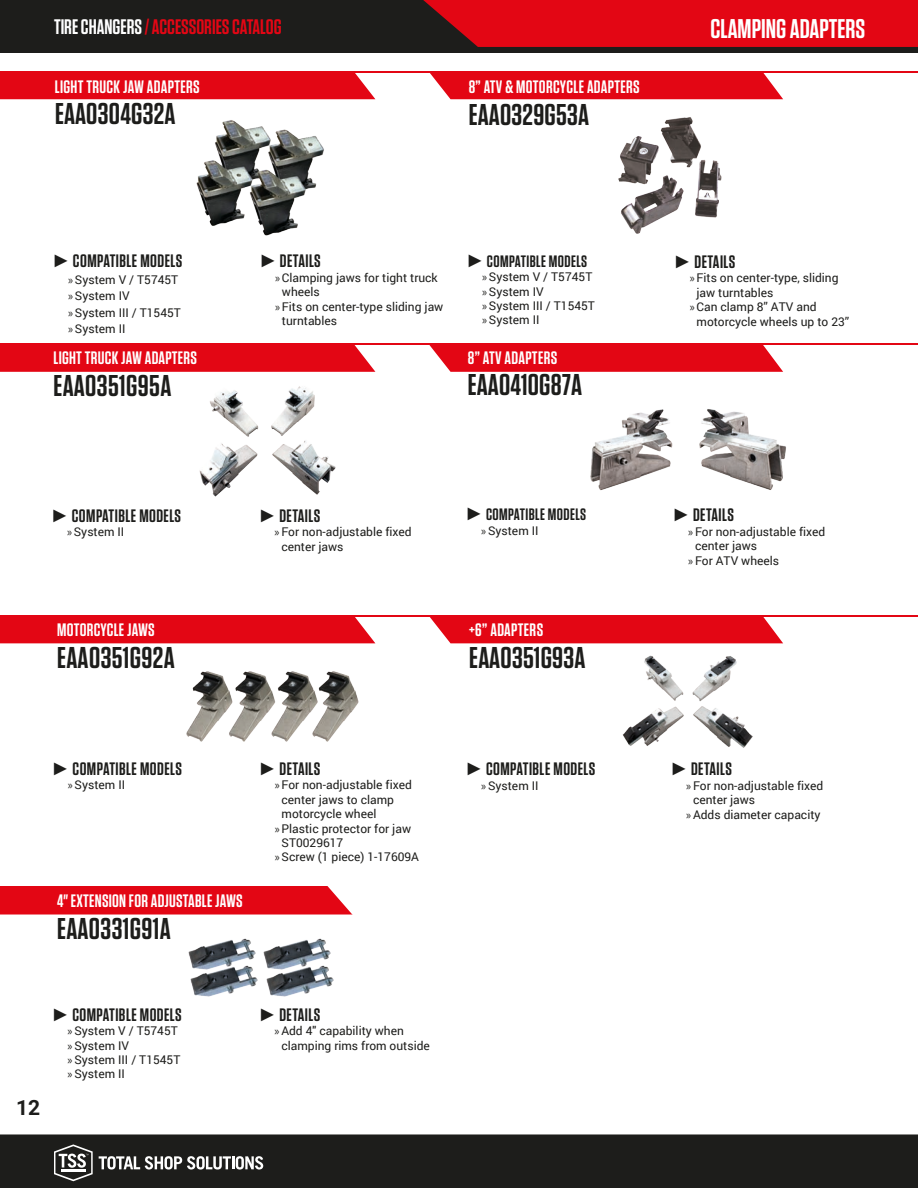
<style>
.page{position:relative;width:918px;height:1188px;background:#fff}
.page>*{position:absolute;margin:0;border:0;box-sizing:border-box;transform-origin:0 0}
.t1{font:600 30px "Tungsten";letter-spacing:.01em;color:#1d1d1b}
.section_name{font:600 27px "Tungsten";color:#fff}
.t2{font:600 21px "Tungsten";color:#e30614}
.t3{font:700 21px "Roboto";color:#1d1d1b}
.t4{font:600 18px "Tungsten";letter-spacing:.025em;color:#1d1d1b}
.Accessory_Name_red_b{font:600 18px "Tungsten";letter-spacing:.015em;color:#fff}
.t5{font:600 16.5px "Tungsten";letter-spacing:.025em;color:#1d1d1b}
.t6{font:12px/14.4px "Roboto";color:#1d1d1b}
.s1{color:#fff}
.s2{font-family:"Arial Narrow";font-weight:400}
.s3{font-family:"Myriad Pro"}
.s4{font-family:"Arial Narrow";font-weight:400;font-size:18px}
</style>
<div class="page">
<div style="left:0;top:1134px;width:918px;height:54px;background:#1d1d1b"></div>
<div style="left:0;top:0;width:918px;height:53px;background:#1d1d1b"></div>
<svg style="left:423px;top:0;width:495px;height:47px;background:#d60714"></svg>
<hr style="left:0;top:71px;width:918px;height:1px;background:#e30614">
<div style="left:0;top:72px;width:375px;height:27px;background:#e30614"></div>
<div style="left:429px;top:72px;width:354px;height:27px;background:#e30614"></div>
<hr style="left:0;top:344px;width:918px;height:1px;background:#e30614">
<div style="left:0;top:345px;width:375px;height:27px;background:#e30614"></div>
<svg style="left:429px;top:345px;width:354px;height:27px;background:#e41623"></svg>
<hr style="left:0;top:615px;width:918px;height:1px;background:#e30614">
<div style="left:0;top:616px;width:375px;height:27px;background:#e30614"></div>
<div style="left:429px;top:616px;width:354px;height:27px;background:#e30614"></div>
<svg style="left:99px;top:1156px;width:164px;height:14px"></svg>
<svg style="left:54px;top:1144px;width:39px;height:37px"></svg>
<hr style="left:62px;top:1169px;width:24px;height:3px;background:#fff">
<img style="left:196px;top:120px;width:128px;height:116px">
<img style="left:622px;top:655px;width:131px;height:93px">
<img style="left:199px;top:386px;width:137px;height:111px">
<img style="left:186px;top:671px;width:173px;height:71px">
<img style="left:590px;top:409px;width:196px;height:82px">
<img style="left:618px;top:117px;width:104px;height:117px">
<img style="left:188px;top:938px;width:68px;height:24px">
<img style="left:190px;top:962px;width:68px;height:35px">
<img style="left:263px;top:938px;width:68px;height:24px">
<img style="left:266px;top:962px;width:68px;height:35px">
<svg style="left:0;top:886px;width:353px;height:29px;background:#e41320"></svg>
<h3 class="t2" style="left:54px;top:16px;width:229px"><span class="s1">TIRE CHANGERS</span> / ACCESSORIES CATALOG</h3>
<p class="Accessory_Name_red_b" style="left:55px;top:78px;width:146px">LIGHT TRUCK JAW ADAPTERS</p>
<p class="t1" style="left:55px;top:98px;width:122px">EAA0304G32A</p>
<p class="Accessory_Name_red_b" style="left:469px;top:77px;width:173px">8” ATV &amp; MOTORCYCLE ADAPTERS</p>
<p class="t1" style="left:469px;top:99px;width:122px">EAA0329G53A</p>
<p class="section_name" style="left:710px;top:14px;width:156px">CLAMPING ADAPTERS</p>
<p class="t4" style="left:55px;top:252px;width:129px"><span class="s2">►</span>COMPATIBLE MODELS</p>
<p class="t6" style="left:68px;top:272px;width:112px"><span class="s3">»</span>System V / T5745T</p>
<p class="t6" style="left:68px;top:288px;width:63px"><span class="s3">»</span>System IV</p>
<p class="t6" style="left:68px;top:305px;width:114px"><span class="s3">»</span>System III / T1545T</p>
<p class="t6" style="left:68px;top:321px;width:59px"><span class="s3">»</span>System II</p>
<p class="Accessory_Name_red_b" style="left:54px;top:348px;width:145px">LIGHT TRUCK JAW ADAPTERS</p>
<p class="t1" style="left:54px;top:370px;width:119px">EAA0351G95A</p>
<p class="t4" style="left:262px;top:252px;width:61px"><span class="s2">►</span>DETAILS</p>
<p class="t6" style="left:282px;top:270px;width:157px;text-indent:-7px"><span class="s3">»</span>Clamping jaws for tight truck wheels</p>
<p class="t6" style="left:282px;top:299px;width:163px;text-indent:-7px"><span class="s3">»</span>Fits on center-type sliding jaw turntables</p>
<p class="t5" style="left:469px;top:252px;width:120px"><span class="s4">►</span>COMPATIBLE MODELS</p>
<p class="t6" style="left:482px;top:269px;width:112px"><span class="s3">»</span>System V / T5745T</p>
<p class="t6" style="left:482px;top:284px;width:63px"><span class="s3">»</span>System IV</p>
<p class="t6" style="left:482px;top:298px;width:114px"><span class="s3">»</span>System III / T1545T</p>
<p class="t6" style="left:482px;top:312px;width:59px"><span class="s3">»</span>System II</p>
<p class="Accessory_Name_red_b" style="left:468px;top:348px;width:91px">8” ATV ADAPTERS</p>
<p class="t1" style="left:468px;top:369px;width:116px">EAA0410G87A</p>
<p class="t4" style="left:54px;top:506px;width:129px"><span class="s2">►</span>COMPATIBLE MODELS</p>
<p class="t6" style="left:67px;top:524px;width:59px"><span class="s3">»</span>System II</p>
<p class="Accessory_Name_red_b" style="left:57px;top:620px;width:99px">MOTORCYCLE JAWS</p>
<p class="t1" style="left:57px;top:641px;width:119px">EAA0351G92A</p>
<p class="t4" style="left:261px;top:506px;width:61px"><span class="s2">►</span>DETAILS</p>
<p class="t6" style="left:281px;top:524px;width:132px;text-indent:-7px"><span class="s3">»</span>For non-adjustable fixed center jaws</p>
<p class="t4" style="left:54px;top:759px;width:129px"><span class="s2">►</span>COMPATIBLE MODELS</p>
<p class="t6" style="left:68px;top:778px;width:59px"><span class="s3">»</span>System II</p>
<p class="Accessory_Name_red_b" style="left:57px;top:891px;width:187px">4" EXTENSION FOR ADJUSTABLE JAWS</p>
<p class="t1" style="left:57px;top:912px;width:115px">EAA0331G91A</p>
<p class="t4" style="left:261px;top:759px;width:61px"><span class="s2">►</span>DETAILS</p>
<p class="t6" style="left:282px;top:778px;width:132px;text-indent:-7px"><span class="s3">»</span>For non-adjustable fixed center jaws to clamp motorcycle wheel</p>
<p class="t6" style="left:282px;top:821px;width:131px;text-indent:-7px"><span class="s3">»</span>Plastic protector for jaw<br>ST0029617</p>
<p class="t6" style="left:275px;top:850px;width:146px"><span class="s3">»</span>Screw (1 piece) 1-17609A</p>
<h3 class="t3" style="left:16px;top:1093px;width:26px">12</h3>
<p class="t4" style="left:54px;top:1005px;width:129px"><span class="s2">►</span>COMPATIBLE MODELS</p>
<p class="t6" style="left:68px;top:1023px;width:112px"><span class="s3">»</span>System V / T5745T</p>
<p class="t6" style="left:68px;top:1038px;width:63px"><span class="s3">»</span>System IV</p>
<p class="t6" style="left:68px;top:1052px;width:114px"><span class="s3">»</span>System III / T1545T</p>
<p class="t6" style="left:68px;top:1066px;width:59px"><span class="s3">»</span>System II</p>
<p class="t4" style="left:261px;top:1005px;width:61px"><span class="s2">►</span>DETAILS</p>
<p class="t6" style="left:281px;top:1023px;width:150px;text-indent:-7px"><span class="s3">»</span>Add 4" capability when clamping rims from outside</p>
<p class="t5" style="left:468px;top:506px;width:120px"><span class="s4">►</span>COMPATIBLE MODELS</p>
<p class="t6" style="left:481px;top:523px;width:59px"><span class="s3">»</span>System II</p>
<p class="Accessory_Name_red_b" style="left:469px;top:620px;width:75px">+6” ADAPTERS</p>
<p class="t1" style="left:469px;top:641px;width:118px">EAA0351G93A</p>
<p class="t4" style="left:468px;top:760px;width:129px"><span class="s2">►</span>COMPATIBLE MODELS</p>
<p class="t6" style="left:481px;top:778px;width:59px"><span class="s3">»</span>System II</p>
<p class="t4" style="left:676px;top:252px;width:61px"><span class="s2">►</span>DETAILS</p>
<p class="t6" style="left:697px;top:270px;width:143px;text-indent:-7px"><span class="s3">»</span>Fits on center-type, sliding jaw turntables</p>
<p class="t6" style="left:697px;top:299px;width:154px;text-indent:-7px"><span class="s3">»</span>Can clamp 8” ATV and motorcycle wheels up to 23”</p>
<p class="t4" style="left:675px;top:506px;width:61px"><span class="s2">►</span>DETAILS</p>
<p class="t6" style="left:695px;top:524px;width:132px;text-indent:-7px"><span class="s3">»</span>For non-adjustable fixed center jaws</p>
<p class="t6" style="left:688px;top:553px;width:92px"><span class="s3">»</span>For ATV wheels</p>
<p class="t4" style="left:673px;top:760px;width:61px"><span class="s2">►</span>DETAILS</p>
<p class="t6" style="left:693px;top:778px;width:132px;text-indent:-7px"><span class="s3">»</span>For non-adjustable fixed center jaws</p>
<p class="t6" style="left:686px;top:807px;width:136px"><span class="s3">»</span>Adds diameter capacity</p>
</div>
